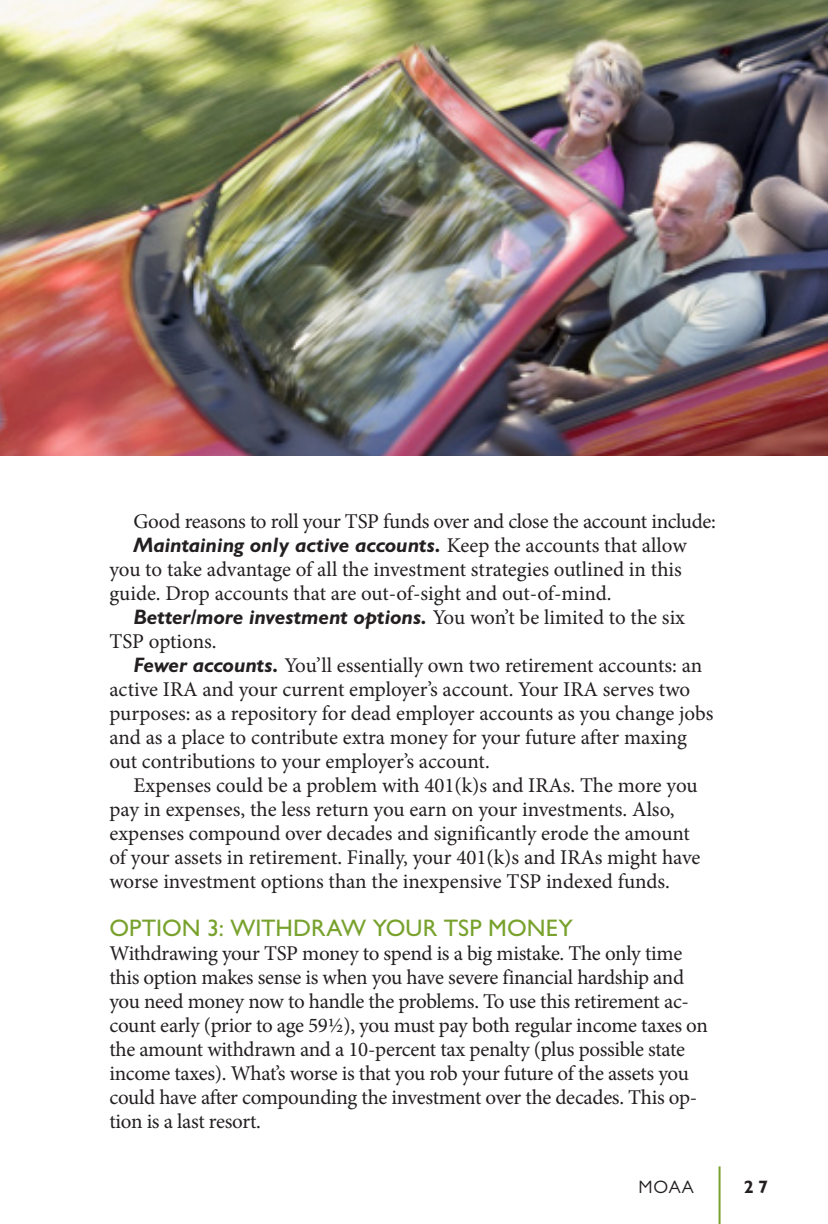
<style>
.page{position:relative;width:828px;height:1224px;background:#fff}
.page>*{position:absolute;margin:0;border:0;box-sizing:border-box;transform-origin:0 0}
.subheads{font:500 24px "Gill Sans MT Pro";letter-spacing:.005em;color:#78a22d}
.t1{font:21px/24px "Minion Pro";letter-spacing:-.01em;color:#231f20}
.t2{font:18px "Gill Sans MT Pro";color:#231f20}
.t3{font:700 18px "Gill Sans MT Pro";color:#231f20}
.s1{font-family:"Gill Sans MT Pro";font-weight:700;font-style:italic}
</style>
<div class="page">
<hr style="left:719px;top:1166px;width:2px;height:58px;background:#78a22d">
<img style="left:0;top:0;width:828px;height:456px">
<p class="t1" style="left:133px;top:509px;width:584px">Good reasons to roll your TSP funds over and close the account include:</p>
<p class="t1" style="left:109px;top:533px;width:579px;text-indent:24px"><span class="s1">Maintaining only active accounts.</span> Keep the accounts that allow you to take advantage of all the investment strategies outlined in this guide. Drop accounts that are out-of-sight and out-of-mind.</p>
<p class="t1" style="left:109px;top:605px;width:577px;text-indent:24px"><span class="s1">Better/more investment options.</span> You won’t be limited to the six<br>TSP options.</p>
<p class="t1" style="left:109px;top:653px;width:606px;text-indent:24px"><span class="s1">Fewer accounts.</span> You’ll essentially own two retirement accounts: an active IRA and your current employer’s account. Your IRA serves two purposes: as a repository for dead employer accounts as you change jobs and as a place to contribute extra money for your future after maxing out contributions to your employer’s account.</p>
<p class="t1" style="left:109px;top:773px;width:593px;text-indent:24px">Expenses could be a problem with 401(k)s and IRAs. The more you pay in expenses, the less return you earn on your investments. Also, expenses compound over decades and significantly erode the amount of your assets in retirement. Finally, your 401(k)s and IRAs might have worse investment options than the inexpensive TSP indexed funds.</p>
<p class="subheads" style="left:109px;top:914px;width:465px">OPTION 3: WITHDRAW YOUR TSP MONEY</p>
<p class="t1" style="left:109px;top:941px;width:600px">Withdrawing your TSP money to spend is a big mistake. The only time this option makes sense is when you have severe financial hardship and you need money now to handle the problems. To use this retirement ac&shy;count early (prior to age 59½), you must pay both regular income taxes on the amount withdrawn and a 10-percent tax penalty (plus possible state income taxes). What’s worse is that you rob your future of the assets you could have after compounding the investment over the decades. This op&shy;tion is a last resort.</p>
<p class="t2" style="left:638px;top:1176px;width:57px">MOAA</p>
<p class="t3" style="left:744px;top:1176px;width:26px">27</p>
</div>
